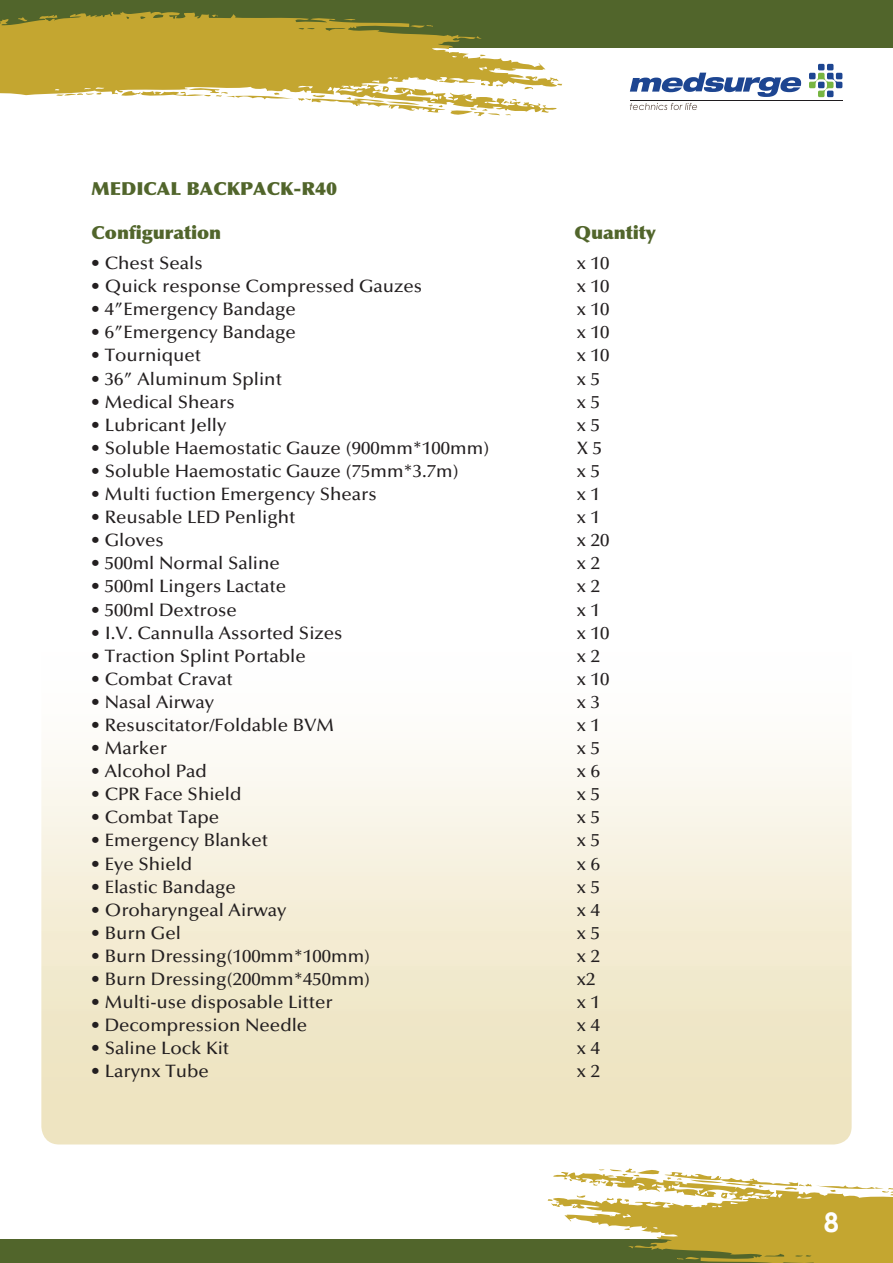
<style>
.page{position:relative;width:893px;height:1263px;background:#fff}
.page>*{position:absolute;margin:0;border:0;box-sizing:border-box;transform-origin:0 0}
.t1{font:700 27px "Century Gothic";color:#fff}
.t2{font:500 18px "Optima LT Std";color:#231f20;scale:1.04 1}
.t3{font:900 18px "Optima LT Std";color:#51652b;scale:1.04 1}
</style>
<div class="page">
<svg style="left:41px;top:755px;width:811px;height:389px"></svg>
<div style="left:0;top:0;width:892px;height:48px;background:#51652b"></div>
<div style="left:0;top:1239px;width:892px;height:24px;background:#51652b"></div>
<svg style="left:809px;top:64px;width:33px;height:33px"></svg>
<svg style="left:630px;top:103px;width:67px;height:7px"></svg>
<svg style="left:630px;top:73px;width:171px;height:24px"></svg>
<svg style="left:0;top:11px;width:559px;height:102px;fill:#c4a630"></svg>
<svg style="left:211px;top:14px;width:7px;height:3px"></svg>
<svg style="left:410px;top:24px;width:23px;height:6px"></svg>
<svg style="left:480px;top:54px;width:6px;height:2px"></svg>
<svg style="left:121px;top:83px;width:395px;height:33px"></svg>
<svg style="left:548px;top:1168px;width:344px;height:95px"></svg>
<p class="t3" style="left:92px;top:178px;width:238px">MEDICAL BACKPACK-R40</p>
<p class="t3" style="left:92px;top:221px;width:126px">Configuration</p>
<p class="t3" style="left:574px;top:221px;width:80px">Quantity</p>
<p class="t2" style="left:91px;top:253px;width:109px">• Chest Seals</p>
<p class="t2" style="left:577px;top:253px;width:33px">x 10</p>
<p class="t2" style="left:91px;top:276px;width:320px">• Quick response Compressed Gauzes</p>
<p class="t2" style="left:577px;top:276px;width:33px">x 10</p>
<p class="t2" style="left:91px;top:299px;width:199px">• 4”Emergency Bandage</p>
<p class="t2" style="left:577px;top:299px;width:33px">x 10</p>
<p class="t2" style="left:91px;top:322px;width:199px">• 6”Emergency Bandage</p>
<p class="t2" style="left:577px;top:322px;width:33px">x 10</p>
<p class="t2" style="left:91px;top:345px;width:108px">• Tourniquet</p>
<p class="t2" style="left:577px;top:345px;width:33px">x 10</p>
<p class="t2" style="left:91px;top:368px;width:185px">• 36” Aluminum Splint</p>
<p class="t2" style="left:577px;top:368px;width:24px">x 5</p>
<p class="t2" style="left:91px;top:391px;width:140px">• Medical Shears</p>
<p class="t2" style="left:577px;top:391px;width:24px">x 5</p>
<p class="t2" style="left:91px;top:415px;width:132px">• Lubricant Jelly</p>
<p class="t2" style="left:577px;top:415px;width:24px">x 5</p>
<p class="t2" style="left:91px;top:438px;width:385px">• Soluble Haemostatic Gauze (900mm*100mm)</p>
<p class="t2" style="left:577px;top:438px;width:26px">X 5</p>
<p class="t2" style="left:91px;top:461px;width:356px">• Soluble Haemostatic Gauze (75mm*3.7m)</p>
<p class="t2" style="left:577px;top:461px;width:24px">x 5</p>
<p class="t2" style="left:91px;top:484px;width:276px">• Multi fuction Emergency Shears</p>
<p class="t2" style="left:577px;top:484px;width:24px">x 1</p>
<p class="t2" style="left:91px;top:507px;width:198px">• Reusable LED Penlight</p>
<p class="t2" style="left:577px;top:507px;width:24px">x 1</p>
<p class="t2" style="left:91px;top:530px;width:72px">• Gloves</p>
<p class="t2" style="left:577px;top:530px;width:33px">x 20</p>
<p class="t2" style="left:91px;top:553px;width:183px">• 500ml Normal Saline</p>
<p class="t2" style="left:577px;top:553px;width:24px">x 2</p>
<p class="t2" style="left:91px;top:576px;width:189px">• 500ml Lingers Lactate</p>
<p class="t2" style="left:577px;top:576px;width:24px">x 2</p>
<p class="t2" style="left:91px;top:599px;width:142px">• 500ml Dextrose</p>
<p class="t2" style="left:577px;top:599px;width:24px">x 1</p>
<p class="t2" style="left:91px;top:622px;width:243px">• I.V. Cannulla Assorted Sizes</p>
<p class="t2" style="left:577px;top:622px;width:33px">x 10</p>
<p class="t2" style="left:91px;top:645px;width:208px">• Traction Splint Portable</p>
<p class="t2" style="left:577px;top:645px;width:24px">x 2</p>
<p class="t2" style="left:91px;top:669px;width:138px">• Combat Cravat</p>
<p class="t2" style="left:577px;top:669px;width:33px">x 10</p>
<p class="t2" style="left:91px;top:692px;width:120px">• Nasal Airway</p>
<p class="t2" style="left:577px;top:692px;width:24px">x 3</p>
<p class="t2" style="left:91px;top:715px;width:236px">• Resuscitator/Foldable BVM</p>
<p class="t2" style="left:577px;top:715px;width:24px">x 1</p>
<p class="t2" style="left:91px;top:738px;width:75px">• Marker</p>
<p class="t2" style="left:577px;top:738px;width:24px">x 5</p>
<p class="t2" style="left:91px;top:761px;width:113px">• Alcohol Pad</p>
<p class="t2" style="left:577px;top:761px;width:24px">x 6</p>
<p class="t2" style="left:91px;top:784px;width:146px">• CPR Face Shield</p>
<p class="t2" style="left:577px;top:784px;width:24px">x 5</p>
<p class="t2" style="left:91px;top:807px;width:125px">• Combat Tape</p>
<p class="t2" style="left:577px;top:807px;width:24px">x 5</p>
<p class="t2" style="left:91px;top:830px;width:172px">• Emergency Blanket</p>
<p class="t2" style="left:577px;top:830px;width:24px">x 5</p>
<p class="t2" style="left:91px;top:853px;width:99px">• Eye Shield</p>
<p class="t2" style="left:577px;top:853px;width:24px">x 6</p>
<p class="t2" style="left:91px;top:876px;width:141px">• Elastic Bandage</p>
<p class="t2" style="left:577px;top:876px;width:24px">x 5</p>
<p class="t2" style="left:91px;top:900px;width:190px">• Oroharyngeal Airway</p>
<p class="t2" style="left:577px;top:900px;width:24px">x 4</p>
<p class="t2" style="left:91px;top:923px;width:88px">• Burn Gel</p>
<p class="t2" style="left:577px;top:923px;width:24px">x 5</p>
<p class="t2" style="left:91px;top:946px;width:270px">• Burn Dressing(100mm*100mm)</p>
<p class="t2" style="left:577px;top:946px;width:24px">x 2</p>
<p class="t2" style="left:91px;top:969px;width:270px">• Burn Dressing(200mm*450mm)</p>
<p class="t2" style="left:577px;top:969px;width:19px">x2</p>
<p class="t2" style="left:91px;top:992px;width:234px">• Multi-use disposable Litter</p>
<p class="t2" style="left:577px;top:992px;width:24px">x 1</p>
<p class="t2" style="left:91px;top:1015px;width:210px">• Decompression Needle</p>
<p class="t2" style="left:577px;top:1015px;width:24px">x 4</p>
<p class="t2" style="left:91px;top:1038px;width:134px">• Saline Lock Kit</p>
<p class="t2" style="left:577px;top:1038px;width:24px">x 4</p>
<p class="t2" style="left:91px;top:1061px;width:115px">• Larynx Tube</p>
<p class="t2" style="left:577px;top:1061px;width:24px">x 2</p>
<h1 class="t1" style="left:824px;top:1202px;width:17px">8</h1>
</div>
